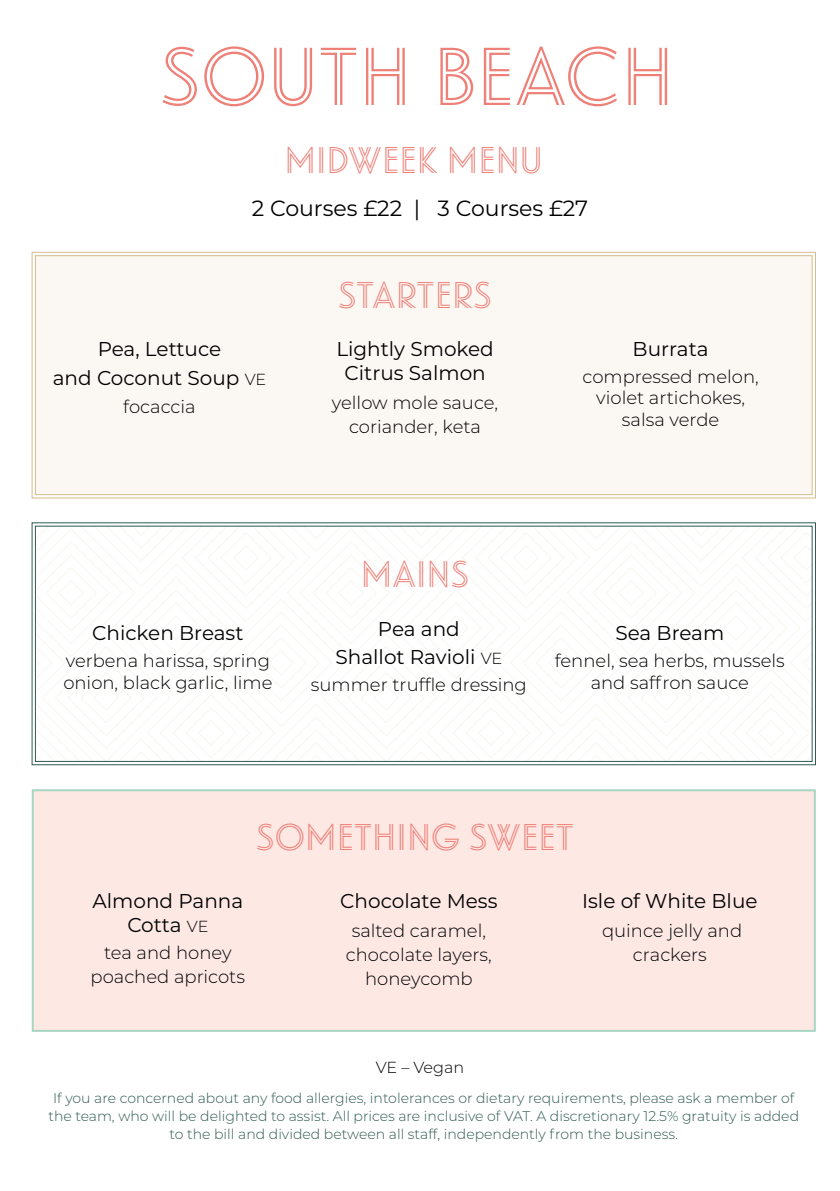
<style>
.page{position:relative;width:840px;height:1191px;background:#fff}
.page>*{position:absolute;margin:0;border:0;box-sizing:border-box;transform-origin:0 0}
.t1{font:36px "Landmark Inline";color:#ef8078}
.t2{font:22px "Montserrat";color:#000}
.t3{font:20px/24px "Montserrat";color:#000;text-align:center}
.t4{font:300 18px/24px "Montserrat";color:#000;text-align:center}
.t5{font:300 16px "Montserrat";color:#000}
.t6{font:300 14px/18px "Montserrat";color:#2f5950;text-align:center}
.s1{font-weight:300;font-size:16px}
</style>
<div class="page">
<svg style="left:31px;top:252px;width:784px;height:246px"></svg>
<div style="left:35px;top:255px;width:777px;height:240px;background:#fbf8f4"></div>
<svg style="left:31px;top:522px;width:784px;height:243px"></svg>
<svg style="left:35px;top:525px;width:777px;height:237px"></svg>
<div style="left:32px;top:789px;width:783px;height:242px;background:#fde8e4;border:2px solid #a7d5c2"></div>
<svg style="left:163px;top:46px;width:503px;height:60px"></svg>
<h1 class="t1" style="left:284px;top:136px;width:260px">MIDWEEK MENU</h1>
<p class="t2" style="left:251px;top:193px;width:338px">2 Courses £22 | 3 Courses £27</p>
<p class="t3" style="left:53px;top:333px;width:215px;line-height:29.6px">Pea, Lettuce<br>and Coconut Soup <span class="s1">VE</span></p>
<p class="t4" style="left:123px;top:394px;width:74px">focaccia</p>
<h1 class="t1" style="left:338px;top:271px;width:155px">STARTERS</h1>
<p class="t3" style="left:336px;top:336px;width:159px">Lightly Smoked<br>Citrus Salmon</p>
<p class="t4" style="left:332px;top:390px;width:168px">yellow mole sauce, coriander, keta</p>
<p class="t3" style="left:632px;top:336px;width:77px">Burrata</p>
<p class="t4" style="left:582px;top:365px;width:178px;line-height:21.6px">compressed melon, violet artichokes, salsa verde</p>
<p class="t3" style="left:92px;top:620px;width:153px">Chicken Breast</p>
<p class="t4" style="left:63px;top:649px;width:210px;line-height:21.6px;text-align:left">verbena harissa, spring onion, black garlic, lime</p>
<h1 class="t1" style="left:360px;top:550px;width:110px">MAINS</h1>
<p class="t3" style="left:335px;top:614px;width:168px;line-height:28px">Pea and<br>Shallot Ravioli <span class="s1">VE</span></p>
<p class="t4" style="left:311px;top:672px;width:217px">summer truffle dressing</p>
<p class="t3" style="left:615px;top:620px;width:110px">Sea Bream</p>
<p class="t4" style="left:554px;top:649px;width:231px;line-height:22px">fennel, sea herbs, mussels and saffron sauce</p>
<h1 class="t1" style="left:256px;top:813px;width:319px">SOMETHING SWEET</h1>
<p class="t3" style="left:92px;top:888px;width:152px">Almond Panna<br>Cotta <span class="s1">VE</span></p>
<p class="t4" style="left:91px;top:939px;width:156px">tea and honey poached apricots</p>
<p class="t3" style="left:340px;top:888px;width:159px">Chocolate Mess</p>
<p class="t4" style="left:346px;top:918px;width:147px">salted caramel, chocolate layers, honeycomb</p>
<p class="t3" style="left:581px;top:888px;width:177px">Isle of White Blue</p>
<p class="t4" style="left:601px;top:918px;width:142px">quince jelly and crackers</p>
<p class="t5" style="left:375px;top:1056px;width:90px">VE – Vegan</p>
<p class="t6" style="left:48px;top:1088px;width:751px">If you are concerned about any food allergies, intolerances or dietary requirements, please ask a member of the team, who will be delighted to assist. All prices are inclusive of VAT. A discretionary 12.5% gratuity is added to the bill and divided between all staff, independently from the business.</p>
</div>
